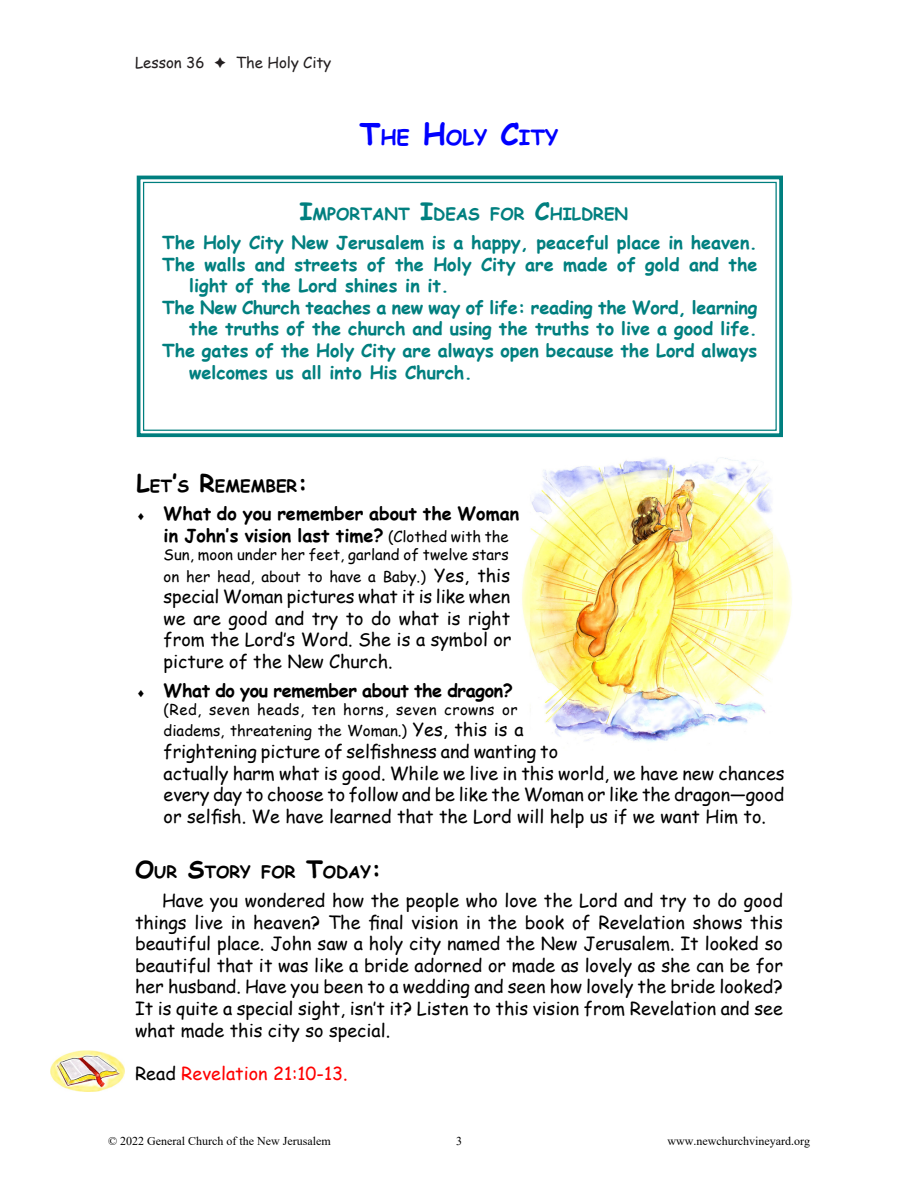
<style>
.page{position:relative;width:918px;height:1188px;background:#fff}
.page>*{position:absolute;margin:0;border:0;box-sizing:border-box;transform-origin:0 0}
.Heading_4{font:700 21px "Comic Sans MS";color:#00f}
.Body_Text_Indent{font:18px/21.6px "Comic Sans MS";color:#000;text-align:justify}
.t1{font:700 18px "Comic Sans MS";color:#007f7f}
.t2{font:700 18px/21.6px "Comic Sans MS";color:#000}
.t3{font:700 18px "Comic Sans MS";letter-spacing:-.02em;color:#000}
.Body_Text{font:18px "Comic Sans MS";color:#f00}
.t4{font:700 16.8px "Comic Sans MS";color:#000}
.t5{font:700 16.8px "Comic Sans MS";color:#007f7f}
.t6{font:15px/21.6px "Comic Sans MS";letter-spacing:.03em;color:#000}
.t7{font:15px/21.6px "Comic Sans MS";color:#000}
._0_HEADER_INTRO{font:15px "Comic Sans MS";color:#231f20}
.t8{font:12px "Times New Roman";color:#000}
.s1{font-size:30px}
.s2{font-size:24px}
.s3{font-style:inherit}
.s4{font-weight:400;font-size:15px}
.s5{font-size:18px}
.s6{color:#000}
</style>
<div class="page">
<img style="left:522px;top:457px;width:270px;height:285px">
<img style="left:51px;top:1051px;width:74px;height:41px">
<svg style="left:136px;top:175px;width:647px;height:263px"></svg>
<div style="left:143px;top:182px;width:634px;height:249px;border:1px solid #007f7f"></div>
<p class="_0_HEADER_INTRO" style="left:135px;top:51px;width:198px">Lesson 36 ➔ The Holy City</p>
<p class="Heading_4" style="left:360px;top:122px;width:200px"><span class="s1">T</span>HE <span class="s1">H</span>OLY <span class="s1">C</span>ITY</p>
<p class="t5" style="left:299px;top:202px;width:330px"><span class="s2">I</span>MPORTANT <span class="s2">I</span>DEAS FOR <span class="s2">C</span>HILD<span class="s3">REN</span></p>
<p class="t1" style="left:162px;top:229px;width:597px">The Holy City New Jerusalem is a happy, peaceful place in heaven.</p>
<p class="t1" style="left:162px;top:251px;width:597px">The walls and streets of the Holy City are made of gold and the</p>
<p class="t1" style="left:189px;top:272px;width:261px">light of the Lord shines in it.</p>
<p class="t1" style="left:162px;top:294px;width:597px">The New Church teaches a new way of life: reading the Word, learning</p>
<p class="t1" style="left:189px;top:316px;width:570px">the truths of the church and using the truths to live a good life.</p>
<p class="t1" style="left:162px;top:337px;width:597px">The gates of the Holy City are always open because the Lord always</p>
<p class="t1" style="left:189px;top:359px;width:284px">welcomes us all into His Church.</p>
<p class="t4" style="left:137px;top:473px;width:173px"><span class="s2">L</span>ET<span class="s2">’</span>S <span class="s2">R</span>EMEMBER<span class="s2">:</span></p>
<p class="t2" style="left:164px;top:502px;width:357px;text-indent:-27px">♦ What do you remember about the Woman in John’s vision last time? <span class="s4">(Clothed with the</span></p>
<p class="t7" style="left:164px;top:543px;width:348px">Sun, moon under her feet, garland of twelve stars on her head, about to have a Baby.) <span class="s5">Yes, this</span></p>
<p class="Body_Text_Indent" style="left:164px;top:585px;width:349px">special Woman pictures what it is like when we are good and try to do what is right from the Lord’s Word. She is a symbol or picture of the New Church.</p>
<p class="t3" style="left:137px;top:677px;width:378px">♦ What do you remember about the dragon?</p>
<p class="t6" style="left:164px;top:698px;width:362px">(Red, seven heads, ten horns, seven crowns or diadems, threatening the Woman.) <span class="s5">Yes, this is a</span></p>
<p class="Body_Text_Indent" style="left:164px;top:740px;width:622px;text-align:left">frightening picture of selfishness and wanting to<br>actually harm what is good. While we live in this world, we have new chances every day to choose to follow and be like the Woman or like the dragon—good or selfish. We have learned that the Lord will help us if we want Him to.</p>
<p class="t4" style="left:135px;top:860px;width:248px"><span class="s2">O</span>UR <span class="s2">S</span>TORY FOR <span class="s2">T</span>ODAY<span class="s2">:</span></p>
<p class="Body_Text_Indent" style="left:135px;top:889px;width:649px;text-indent:27px">Have you wondered how the people who love the Lord and try to do good things live in heaven? The final vision in the book of Revelation shows this beautiful place. John saw a holy city named the New Jerusalem. It looked so beautiful that it was like a bride adorned or made as lovely as she can be for her husband. Have you been to a wedding and seen how lovely the bride looked?<br>It is quite a special sight, isn’t it? Listen to this vision from Revelation and see what made this city so special.</p>
<p class="Body_Text" style="left:135px;top:1060px;width:214px"><span class="s6">Read</span> Revelation 21:10-13.</p>
<p class="t8" style="left:108px;top:1132px;width:224px">© 2022 General Church of the New Jerusalem</p>
<p class="t8" style="left:456px;top:1132px;width:7px">3</p>
<p class="t8" style="left:667px;top:1132px;width:144px">www.newchurchvineyard.org</p>
</div>
